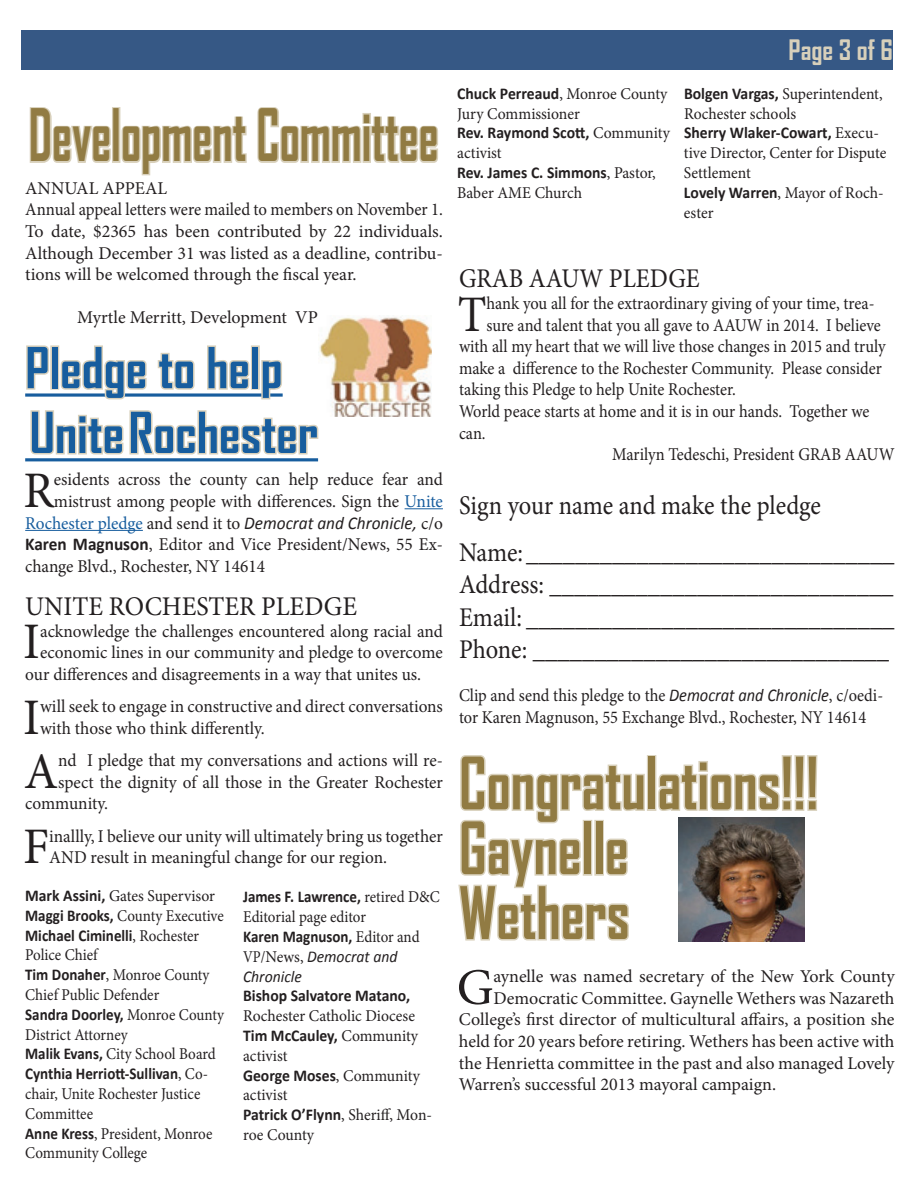
<style>
.page{position:relative;width:918px;height:1188px;background:#fff}
.page>*{position:absolute;margin:0;border:0;box-sizing:border-box;transform-origin:0 0}
.t1{font:700 69.15px/64.8px "Agency FB";color:#917b43;scale:.86 1}
.t2{font:700 69.15px "Agency FB";color:#917b43;scale:.72 1}
.t3{font:700 54px/64.8px "Agency FB";color:#175d9e}
.t4{font:51.3px "Minion Pro";color:#231f20;scale:.96 1}
.t5{font:51.3px "Minion Pro";color:#231f20;scale:.91 1}
.t6{font:51.3px "Minion Pro";color:#231f20}
.t7{font:27px/32.4px "Minion Pro";color:#231f20;scale:.91 1}
.t8{font:27px "Minion Pro";color:#231f20;scale:.96 1}
.t9{font:700 27px "Agency FB";color:#d8d0bb}
.t10{font:18px/21.6px "Minion Pro";color:#231f20;scale:.96 1}
.t11{font:18px/21.6px "Minion Pro";color:#231f20}
.t12{font:18px/21.6px "Minion Pro";color:#231f20;scale:.91 1}
.t13{font:italic 18px "Calibri";color:#231f20;scale:.96 1}
.t14{font:16.5px/19.8px "Minion Pro";color:#231f20;scale:.95 1}
.t15{font:700 16.5px "Calibri";color:#231f20;scale:.95 1}
.t16{font:16.5px/19.8px "Minion Pro";color:#231f20;scale:.91 1}
.t17{font:700 16.5px "Calibri";color:#231f20;scale:.91 1}
.t18{font:italic 16.5px/19.8px "Calibri";color:#231f20;scale:.95 1}
.s1{color:#175d9e}
.s2{font-family:"Minion Pro";font-style:normal;color:#175d9e}
.s3{font-family:"Minion Pro";font-style:normal}
.s4{font-family:"Calibri";font-weight:700}
.s5{font-family:"Minion Pro";font-weight:400}
.s6{font-weight:700;font-style:normal}
.s7{font-family:"Calibri";font-style:italic}
</style>
<div class="page">
<div style="left:22px;top:30px;width:871px;height:40px;background:#365885"></div>
<svg style="left:25px;top:393px;width:235px;height:4px"></svg>
<hr style="left:25px;top:458px;width:293px;height:3px;background:#175d9e">
<hr style="left:405px;top:508px;width:38px;height:1px;background:#175d9e">
<hr style="left:25px;top:530px;width:118px;height:1px;background:#175d9e">
<svg style="left:29px;top:107px;width:82px;height:56px"></svg>
<div style="left:112px;top:107px;width:8px;height:56px;border:3px solid #d8d0bb"></div>
<svg style="left:120px;top:115px;width:127px;height:61px"></svg>
<svg style="left:257px;top:107px;width:181px;height:56px"></svg>
<svg style="left:26px;top:345px;width:23px;height:45px"></svg>
<div style="left:50px;top:345px;width:9px;height:45px;border:3px solid #d8d0bb"></div>
<svg style="left:59px;top:345px;width:89px;height:55px"></svg>
<svg style="left:157px;top:352px;width:38px;height:38px"></svg>
<svg style="left:207px;top:345px;width:43px;height:45px"></svg>
<div style="left:251px;top:345px;width:9px;height:45px;border:3px solid #d8d0bb"></div>
<svg style="left:260px;top:360px;width:23px;height:40px"></svg>
<svg style="left:30px;top:410px;width:289px;height:45px"></svg>
<div style="left:647px;top:755px;width:9px;height:56px;border:3px solid #d8d0bb"></div>
<svg style="left:658px;top:755px;width:160px;height:56px"></svg>
<svg style="left:458px;top:755px;width:187px;height:186px"></svg>
<img style="left:319px;top:317px;width:113px;height:100px">
<img style="left:679px;top:817px;width:126px;height:124px">
<h1 class="t2" style="left:29px;top:92px;width:571px">Development Committee</h1>
<p class="t11" style="left:25px;top:177px;width:419px">ANNUAL APPEAL<br>Annual appeal letters were mailed to members on November 1.<br>To date, $2365 has been contributed by 22 individuals.<br>Although December 31 was listed as a deadline, contribu&shy;tions will be welcomed through the fiscal year.</p>
<p class="t11" style="left:77px;top:307px;width:242px">Myrtle Merritt, Development VP</p>
<h2 class="t3" style="left:25px;top:334px;width:294px">Pledge to help<br>Unite Rochester</h2>
<h3 class="t4" style="left:23px;top:456px;width:33px">R</h3>
<p class="t10" style="left:54px;top:469px;width:407px">esidents across the county can help reduce fear and mistrust among people with differences. Sign the <span class="s1">Unite</span></p>
<p class="t13" style="left:25px;top:510px;width:437px"><span class="s2">Rochester pledge</span> <span class="s3">and send it to</span> Democrat and Chronicle, <span class="s3">c/o</span></p>
<p class="t10" style="left:25px;top:534px;width:437px"><span class="s4">Karen Magnuson</span>, Editor and Vice President/News, 55 Ex&shy;change Blvd., Rochester, NY 14614</p>
<h3 class="t8" style="left:25px;top:588px;width:347px">UNITE ROCHESTER PLEDGE</h3>
<h3 class="t4" style="left:23px;top:607px;width:19px">I</h3>
<p class="t10" style="left:40px;top:620px;width:421px">acknowledge the challenges encountered along racial and</p>
<p class="t10" style="left:40px;top:642px;width:421px">economic lines in our community and pledge to overcome</p>
<p class="t10" style="left:25px;top:663px;width:414px">our differences and disagreements in a way that unites us.</p>
<h3 class="t4" style="left:23px;top:683px;width:19px">I</h3>
<p class="t10" style="left:40px;top:696px;width:421px">will seek to engage in constructive and direct conversations with those who think differently.</p>
<h3 class="t4" style="left:24px;top:737px;width:37px">A</h3>
<p class="t10" style="left:58px;top:750px;width:402px">nd I pledge that my conversations and actions will re-</p>
<p class="t10" style="left:58px;top:771px;width:402px">spect the dignity of all those in the Greater Rochester</p>
<p class="t10" style="left:25px;top:793px;width:88px">community.</p>
<h3 class="t4" style="left:23px;top:813px;width:29px">F</h3>
<p class="t10" style="left:49px;top:825px;width:412px">inallly, I believe our unity will ultimately bring us together<br>AND result in meaningful change for our region.</p>
<p class="t14" style="left:25px;top:886px;width:211px"><span class="s4">Mark Assini,</span> Gates Supervisor<br><span class="s4">Maggi Brooks,</span> County Executive</p>
<p class="t17" style="left:25px;top:925px;width:193px">Michael Ciminelli<span class="s5">, Rochester</span></p>
<p class="t16" style="left:25px;top:945px;width:204px">Police Chief<br><span class="s4">Tim Donaher</span>, Monroe County<br>Chief Public Defender</p>
<p class="t17" style="left:25px;top:1004px;width:220px">Sandra Doorley, <span class="s5">Monroe County</span></p>
<p class="t16" style="left:25px;top:1024px;width:211px">District Attorney<br><span class="s4">Malik Evans,</span> City School Board</p>
<p class="t17" style="left:25px;top:1063px;width:203px">Cynthia Herriott-Sullivan<span class="s5">, Co-</span></p>
<p class="t16" style="left:25px;top:1084px;width:207px">chair, Unite Rochester Justice<br>Committee<br><span class="s4">Anne Kress</span>, President, Monroe<br>Community College</p>
<p class="t17" style="left:243px;top:886px;width:218px">James F. Lawrence, <span class="s5">retired D&amp;C</span></p>
<p class="t16" style="left:243px;top:907px;width:137px">Editorial page editor</p>
<p class="t18" style="left:243px;top:926px;width:187px"><span class="s6">Karen Magnuson,</span> <span class="s3">Editor and<br>VP/News,</span> Democrat and<br>Chronicle</p>
<p class="t15" style="left:243px;top:985px;width:177px">Bishop Salvatore Matano,</p>
<p class="t14" style="left:243px;top:1006px;width:183px">Rochester Catholic Diocese</p>
<p class="t15" style="left:243px;top:1025px;width:186px">Tim McCauley, <span class="s5">Community</span></p>
<p class="t14" style="left:243px;top:1046px;width:48px">activist</p>
<p class="t15" style="left:243px;top:1065px;width:188px">George Moses<span class="s5">, Community</span></p>
<p class="t14" style="left:243px;top:1085px;width:48px">activist</p>
<p class="t15" style="left:243px;top:1104px;width:201px">Patrick O’Flynn<span class="s5">, Sheriff, Mon-</span></p>
<p class="t14" style="left:243px;top:1125px;width:76px">roe County</p>
<p class="t15" style="left:457px;top:83px;width:223px">Chuck Perreaud<span class="s5">, Monroe County</span></p>
<p class="t14" style="left:457px;top:103px;width:131px">Jury Commissioner</p>
<p class="t15" style="left:457px;top:122px;width:225px">Rev. Raymond Scott, <span class="s5">Community</span></p>
<p class="t14" style="left:457px;top:143px;width:48px">activist</p>
<p class="t15" style="left:457px;top:162px;width:211px">Rev. James C. Simmons<span class="s5">, Pastor,</span></p>
<p class="t14" style="left:457px;top:183px;width:133px">Baber AME Church</p>
<h3 class="t9" style="left:789px;top:33px;width:106px">Page 3 of 6</h3>
<p class="t14" style="left:684px;top:84px;width:211px"><span class="s4">Bolgen Vargas,</span> Superintendent,<br>Rochester schools</p>
<p class="t15" style="left:684px;top:122px;width:207px">Sherry Wlaker-Cowart, <span class="s5">Execu-</span></p>
<p class="t14" style="left:684px;top:143px;width:215px">tive Director, Center for Dispute<br>Settlement<br><span class="s4">Lovely Warren</span>, Mayor of Roch&shy;ester</p>
<h3 class="t7" style="left:459px;top:263px;width:266px">GRAB AAUW PLEDGE</h3>
<h3 class="t5" style="left:458px;top:280px;width:33px">T</h3>
<p class="t12" style="left:486px;top:293px;width:428px">hank you all for the extraordinary giving of your time, trea-</p>
<p class="t12" style="left:486px;top:314px;width:435px">sure and talent that you all gave to AAUW in 2014. I believe</p>
<p class="t12" style="left:459px;top:336px;width:470px">with all my heart that we will live those changes in 2015 and truly</p>
<p class="t12" style="left:459px;top:357px;width:466px">make a difference to the Rochester Community. Please consider</p>
<p class="t12" style="left:459px;top:379px;width:306px">taking this Pledge to help Unite Rochester.</p>
<p class="t12" style="left:459px;top:401px;width:453px">World peace starts at home and it is in our hands. Together we</p>
<p class="t12" style="left:459px;top:422px;width:31px">can.</p>
<p class="t12" style="left:612px;top:444px;width:312px">Marilyn Tedeschi, President GRAB AAUW</p>
<h3 class="t7" style="left:459px;top:482px;width:480px;line-height:46.8px">Sign your name and make the pledge<br>Name: ______________________________</h3>
<h3 class="t7" style="left:459px;top:569px;width:480px;text-align:justify">Address: ____________________________ Email: ______________________________ Phone: _____________________________</h3>
<p class="t12" style="left:459px;top:685px;width:468px">Clip and send this pledge to the <span class="s7">Democrat and Chronicle</span>, c/oedi&shy;tor Karen Magnuson, 55 Exchange Blvd., Rochester, NY 14614</p>
<h1 class="t1" style="left:459px;top:749px;width:420px">Congratulations!!!<br>Gaynelle<br>Wethers</h1>
<h3 class="t6" style="left:457px;top:953px;width:38px">G</h3>
<p class="t11" style="left:493px;top:966px;width:403px">aynelle was named secretary of the New York County</p>
<p class="t11" style="left:493px;top:987px;width:403px">Democratic Committee. Gaynelle Wethers was Nazareth</p>
<p class="t11" style="left:459px;top:1009px;width:437px">College’s first director of multicultural affairs, a position she</p>
<p class="t11" style="left:459px;top:1031px;width:437px">held for 20 years before retiring. Wethers has been active with</p>
<p class="t11" style="left:459px;top:1052px;width:437px">the Henrietta committee in the past and also managed Lovely</p>
<p class="t11" style="left:459px;top:1074px;width:319px">Warren’s successful 2013 mayoral campaign.</p>
</div>
